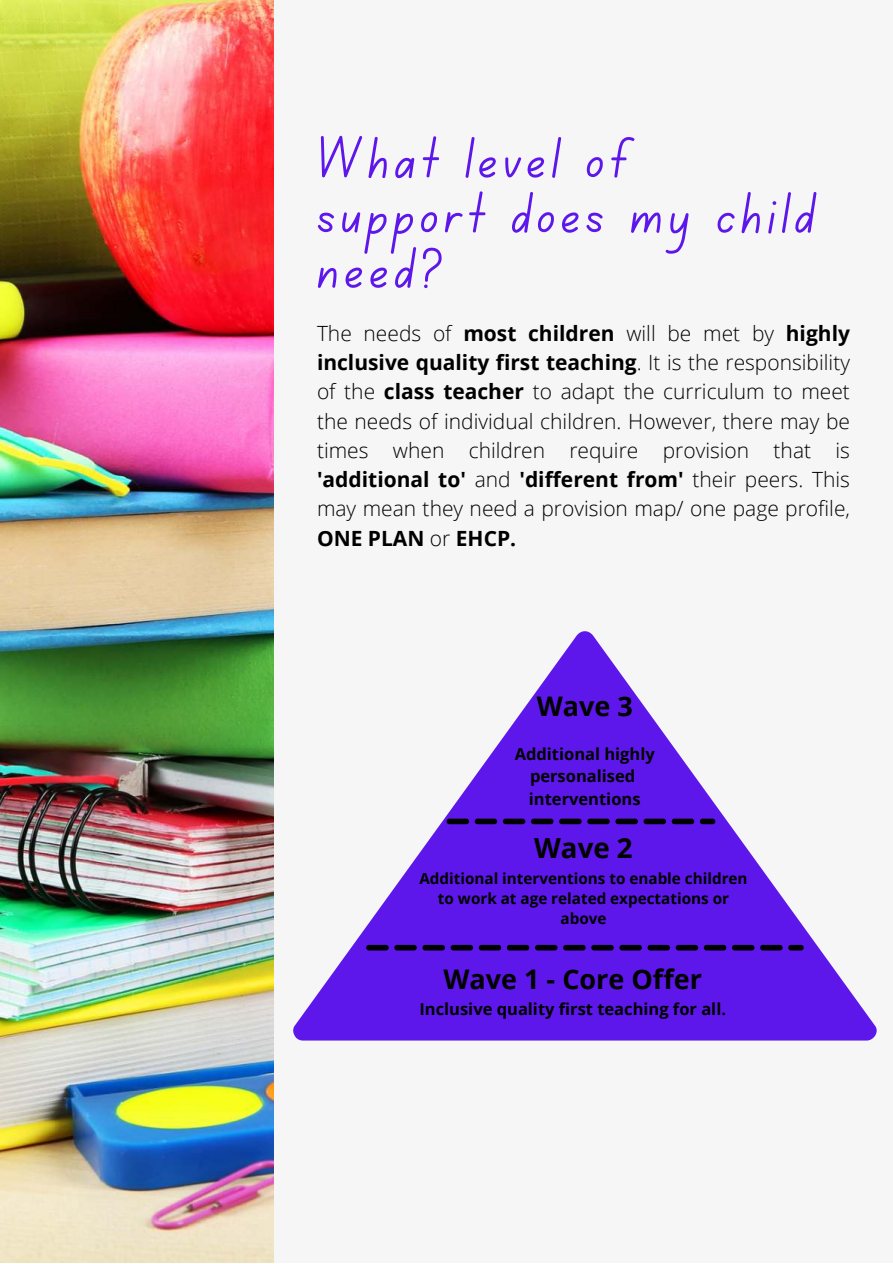
<style>
.page{position:relative;width:893px;height:1264px;background:#fff}
.page>*{position:absolute;margin:0;border:0;box-sizing:border-box;transform-origin:0 0}
.t1{font:59.55px/55.1px "Canva School Font";letter-spacing:.08em;color:#5e17eb}
.t2{font:700 27.6px "Open Sans";color:#000}
.t3{font:700 27px "Open Sans";color:#000}
.t4{font:300 21px/29.2px "Open Sans";color:#000;text-align:justify}
.t5{font:700 16.5px/22.5px "Open Sans";color:#000;text-align:center}
.t6{font:700 15.3px/20.2px "Open Sans";color:#000;text-align:center}
.s1{font-weight:700}
</style>
<div class="page">
<div style="left:0;top:3px;width:885px;height:1259px;background:#f6f6f6"></div>
<img style="left:0;top:0;width:273px;height:1262px">
<svg style="left:293px;top:631px;width:583px;height:409px;fill:#5e17eb"></svg>
<svg style="left:366px;top:944px;width:437px;height:6px;background:#200750"></svg>
<svg style="left:446px;top:818px;width:269px;height:6px;background:#1c0748"></svg>
<h1 class="t1" style="left:316px;top:139px;width:499px">What level of<br>support does my child need?</h1>
<p class="t4" style="left:317px;top:318px;width:534px">The needs of <span class="s1">most children</span> will be met by <span class="s1">highly inclusive quality first teaching</span>. It is the responsibility of the <span class="s1">class teacher</span> to adapt the curriculum to meet the needs of individual children. However, there may be times when children require provision that is <span class="s1">'additional to'</span> and <span class="s1">'different from'</span> their peers. This may mean they need a provision map/ one page profile, <span class="s1">ONE PLAN</span> or <span class="s1">EHCP.</span></p>
<p class="t3" style="left:536px;top:687px;width:98px">Wave 3</p>
<p class="t5" style="left:514px;top:742px;width:142px">Additional highly personalised interventions</p>
<h2 class="t2" style="left:534px;top:828px;width:100px">Wave 2</h2>
<p class="t6" style="left:419px;top:867px;width:330px">Additional interventions to enable children to work at age related expectations or above</p>
<p class="t3" style="left:443px;top:960px;width:260px">Wave 1 - Core Offer</p>
<p class="t5" style="left:419px;top:997px;width:308px">Inclusive quality first teaching for all.</p>
</div>
